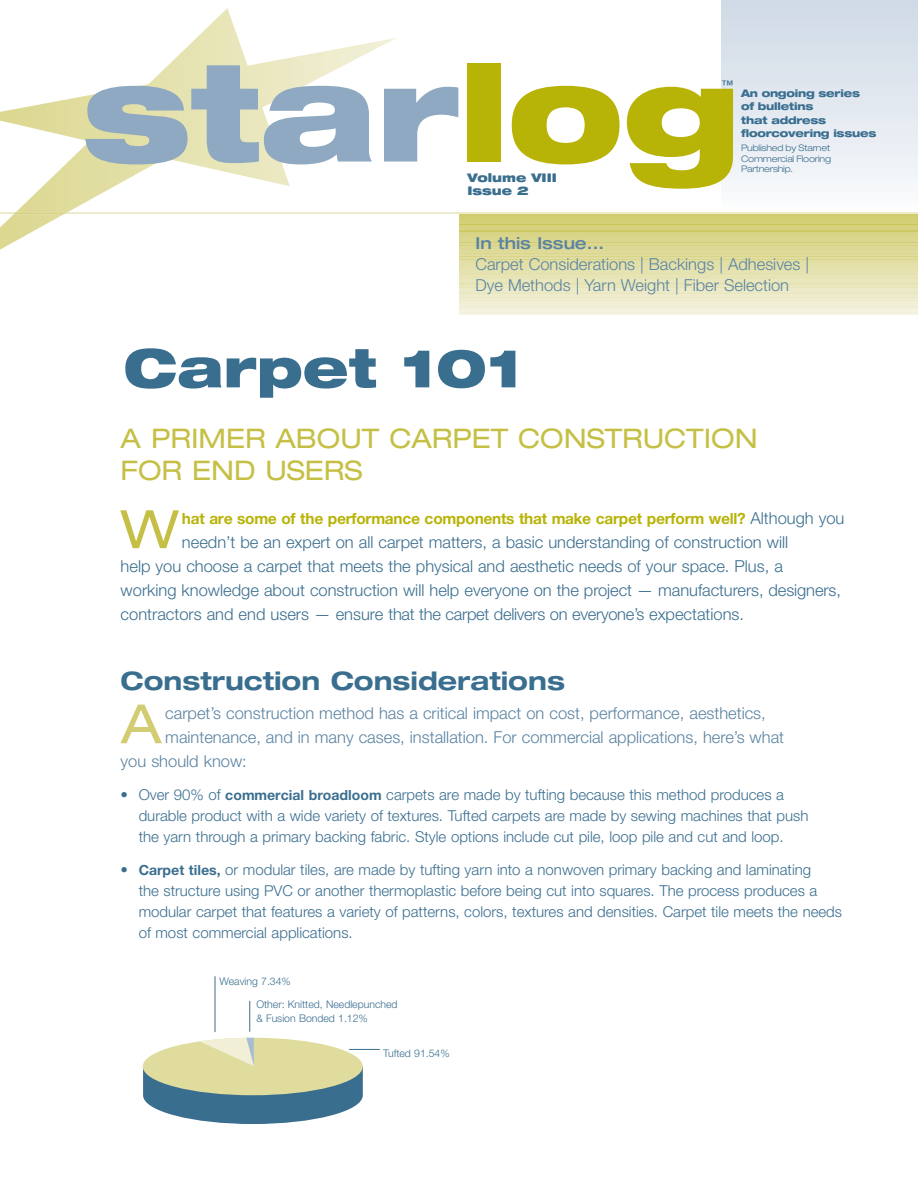
<style>
.page{position:relative;width:918px;height:1188px;background:#fff}
.page>*{position:absolute;margin:0;border:0;box-sizing:border-box;transform-origin:0 0}
.t1{font:900 expanded 133.05px "Helvetica Neue";letter-spacing:-.005em;color:#8ea9c1}
.t2{font:expanded 54.15px "Helvetica Neue";color:#d2cd73}
.t3{font:expanded 53.1px "Helvetica Neue";color:#c5c045}
.t4{font:900 expanded 52.8px "Helvetica Neue";color:#3a6e8f}
.t5{font:expanded 27px/31.5px "Helvetica Neue";color:#c5c045}
.t6{font:700 expanded 25.5px "Helvetica Neue";color:#3a6e8f}
.t7{font:300 16.5px/24px "Helvetica Neue";color:#3a6e8f}
.t8{font:300 16.5px/21px "Helvetica Neue";color:#5a83a2}
.t9{font:16.5px "Helvetica Neue H75";letter-spacing:-.015em;color:#b8b307}
.t10{font:500 expanded 16.5px "Helvetica Neue";color:#5a83a2}
.t11{font:300 15px/21px "Helvetica Neue";color:#3a6e8f}
.t12{font:900 expanded 12px/13.5px "Helvetica Neue";color:#3a6e8f}
.t13{font:500 12px "Helvetica Neue";color:#3a6e8f}
.t14{font:300 10.5px/13.5px "Helvetica Neue";color:#3a6e8f}
.t15{font:800 expanded 10.5px/13.5px "Helvetica Neue";letter-spacing:-.02em;color:#3a6e8f}
.t16{font:300 expanded 9px/10.5px "Helvetica Neue";letter-spacing:-.02em;color:#3a6e8f;text-align:justify}
.s1{color:#b8b307}
.s2{font-family:"Helvetica Neue";font-weight:300;color:#3a6e8f}
.s3{font-family:"Helvetica Neue H75";font-weight:400}
</style>
<div class="page">
<div style="left:722px;top:0;width:196px;height:213px;background:linear-gradient(to bottom,#ced8e5,#fafbfd)"></div>
<hr style="left:0;top:213px;width:918px;height:1px;background:#edebca">
<svg style="left:0;top:8px;width:397px;height:205px"></svg>
<svg style="left:0;top:213px;width:66px;height:37px"></svg>
<hr style="left:460px;top:215px;width:458px;height:1px;background:#c6c149">
<hr style="left:460px;top:216px;width:458px;height:2px;background:#c7c24b">
<hr style="left:460px;top:218px;width:458px;height:2px;background:#c8c24f">
<hr style="left:460px;top:220px;width:458px;height:2px;background:#c9c452">
<hr style="left:460px;top:222px;width:458px;height:2px;background:#cac556">
<hr style="left:460px;top:224px;width:458px;height:2px;background:#cac558">
<hr style="left:460px;top:226px;width:458px;height:1px;background:#cbc65b">
<hr style="left:460px;top:227px;width:458px;height:1px;background:#cbc65d">
<hr style="left:460px;top:228px;width:458px;height:2px;background:#ccc75f">
<hr style="left:460px;top:230px;width:458px;height:1px;background:#cdc861">
<hr style="left:460px;top:231px;width:458px;height:1px;background:#cec863">
<hr style="left:460px;top:232px;width:458px;height:2px;background:#cec965">
<hr style="left:460px;top:234px;width:458px;height:1px;background:#cec968">
<hr style="left:460px;top:235px;width:458px;height:1px;background:#cfca69">
<hr style="left:460px;top:236px;width:458px;height:2px;background:#d0cb6b">
<hr style="left:460px;top:238px;width:458px;height:1px;background:#d1cc6d">
<hr style="left:460px;top:239px;width:458px;height:1px;background:#d1cc6f">
<hr style="left:460px;top:240px;width:458px;height:2px;background:#d1cc71">
<hr style="left:460px;top:242px;width:458px;height:1px;background:#d2cd73">
<hr style="left:460px;top:243px;width:458px;height:1px;background:#d3ce75">
<hr style="left:460px;top:244px;width:458px;height:2px;background:#d4cf76">
<hr style="left:460px;top:246px;width:458px;height:1px;background:#d4d079">
<hr style="left:460px;top:247px;width:458px;height:1px;background:#d5d07b">
<hr style="left:460px;top:248px;width:458px;height:2px;background:#d5d07c">
<hr style="left:460px;top:250px;width:458px;height:1px;background:#d6d17f">
<hr style="left:460px;top:251px;width:458px;height:1px;background:#d6d280">
<hr style="left:460px;top:252px;width:458px;height:2px;background:#d7d382">
<hr style="left:460px;top:254px;width:458px;height:1px;background:#d8d484">
<hr style="left:460px;top:255px;width:458px;height:1px;background:#d9d486">
<hr style="left:460px;top:256px;width:458px;height:2px;background:#d9d487">
<hr style="left:460px;top:258px;width:458px;height:1px;background:#d9d58a">
<hr style="left:460px;top:259px;width:458px;height:1px;background:#d9d58b">
<hr style="left:460px;top:260px;width:458px;height:2px;background:#dbd78d">
<hr style="left:460px;top:262px;width:458px;height:1px;background:#dcd890">
<hr style="left:460px;top:263px;width:458px;height:1px;background:#dcd891">
<hr style="left:460px;top:264px;width:458px;height:2px;background:#dcd993">
<hr style="left:460px;top:266px;width:458px;height:1px;background:#ddd996">
<hr style="left:460px;top:267px;width:458px;height:1px;background:#ddd997">
<hr style="left:460px;top:268px;width:458px;height:2px;background:#deda99">
<hr style="left:460px;top:270px;width:458px;height:1px;background:#dfdc9c">
<hr style="left:460px;top:271px;width:458px;height:1px;background:#dfdc9d">
<hr style="left:460px;top:272px;width:458px;height:2px;background:#e0dd9f">
<hr style="left:460px;top:274px;width:458px;height:1px;background:#e1dda1">
<hr style="left:460px;top:275px;width:458px;height:2px;background:#e1dea3">
<hr style="left:460px;top:277px;width:458px;height:2px;background:#e2dfa6">
<hr style="left:460px;top:279px;width:458px;height:2px;background:#e3e0a9">
<hr style="left:460px;top:281px;width:458px;height:2px;background:#e4e1ad">
<hr style="left:460px;top:283px;width:458px;height:2px;background:#e5e2af">
<hr style="left:460px;top:285px;width:458px;height:2px;background:#e6e3b3">
<hr style="left:460px;top:287px;width:458px;height:2px;background:#e7e4b5">
<hr style="left:460px;top:289px;width:458px;height:2px;background:#e8e5b9">
<hr style="left:460px;top:291px;width:458px;height:2px;background:#e8e6bc">
<hr style="left:460px;top:293px;width:458px;height:2px;background:#eae7bf">
<hr style="left:460px;top:295px;width:458px;height:2px;background:#ebe8c2">
<hr style="left:460px;top:297px;width:458px;height:1px;background:#ebe9c4">
<hr style="left:460px;top:298px;width:458px;height:1px;background:#ebe9c6">
<hr style="left:460px;top:299px;width:458px;height:2px;background:#eceac8">
<hr style="left:460px;top:301px;width:458px;height:1px;background:#edebcb">
<hr style="left:460px;top:302px;width:458px;height:1px;background:#eeeccc">
<hr style="left:460px;top:303px;width:458px;height:2px;background:#efedce">
<hr style="left:460px;top:305px;width:458px;height:1px;background:#efeed1">
<hr style="left:460px;top:306px;width:458px;height:1px;background:#efeed2">
<hr style="left:460px;top:307px;width:458px;height:2px;background:#f0efd4">
<hr style="left:460px;top:309px;width:458px;height:1px;background:#f1f0d7">
<hr style="left:460px;top:310px;width:458px;height:1px;background:#f2f0d9">
<hr style="left:460px;top:311px;width:458px;height:2px;background:#f3f1db">
<hr style="left:460px;top:313px;width:458px;height:1px;background:#f3f2de">
<hr style="left:460px;top:314px;width:458px;height:1px;background:#f3f2df">
<svg style="left:143px;top:1038px;width:220px;height:86px;background:#acbca8"></svg>
<hr style="left:249px;top:1001px;width:1px;height:31px;background:#3a6e8f">
<hr style="left:215px;top:976px;width:1px;height:56px;background:#3a6e8f">
<hr style="left:349px;top:1049px;width:31px;height:1px;background:#3a6e8f">
<h1 class="t1" style="left:82px;top:63px;width:660px">star<span class="s1">log</span></h1>
<p class="t13" style="left:721px;top:80px;width:13px">™</p>
<p class="t15" style="left:741px;top:87px;width:137px">An ongoing series<br>of bulletins<br>that address floorcovering issues</p>
<p class="t16" style="left:741px;top:144px;width:91px">Published by Starnet Commercial Flooring Partnership.</p>
<p class="t12" style="left:467px;top:172px;width:91px">Volume VIII<br>Issue 2</p>
<p class="t10" style="left:475px;top:237px;width:130px">In this Issue...</p>
<p class="t8" style="left:475px;top:255px;width:335px">Carpet Considerations | Backings | Adhesives |<br>Dye Methods | Yarn Weight | Fiber Selection</p>
<h3 class="t4" style="left:124px;top:348px;width:400px">Carpet 101</h3>
<h3 class="t5" style="left:121px;top:426px;width:639px">A PRIMER ABOUT CARPET CONSTRUCTION<br>FOR END USERS</h3>
<h3 class="t3" style="left:121px;top:510px;width:59px">W</h3>
<p class="t9" style="left:182px;top:512px;width:664px">hat are some of the performance components that make carpet perform well? <span class="s2">Although you</span></p>
<p class="t7" style="left:121px;top:532px;width:722px;text-indent:61px">needn’t be an expert on all carpet matters, a basic understanding of construction will<br>help you choose a carpet that meets the physical and aesthetic needs of your space. Plus, a working knowledge about construction will help everyone on the project — manufacturers, designers, contractors and end users — ensure that the carpet delivers on everyone’s expectations.</p>
<h3 class="t6" style="left:121px;top:672px;width:446px">Construction Considerations</h3>
<h2 class="t2" style="left:121px;top:704px;width:43px">A</h2>
<p class="t8" style="left:165px;top:704px;width:602px">carpet’s construction method has a critical impact on cost, performance, aesthetics,</p>
<p class="t8" style="left:165px;top:728px;width:620px">maintenance, and in many cases, installation. For commercial applications, here’s what</p>
<p class="t8" style="left:121px;top:752px;width:128px">you should know:</p>
<p class="t11" style="left:139px;top:786px;width:671px;text-indent:-18px">• Over 90% of <span class="s3">commercial broadloom</span> carpets are made by tufting because this method produces a durable product with a wide variety of textures. Tufted carpets are made by sewing machines that push the yarn through a primary backing fabric. Style options include cut pile, loop pile and cut and loop.</p>
<p class="t11" style="left:139px;top:861px;width:705px;text-indent:-18px">• <span class="s3">Carpet tiles,</span> or modular tiles, are made by tufting yarn into a nonwoven primary backing and laminating<br>the structure using PVC or another thermoplastic before being cut into squares. The process produces a modular carpet that features a variety of patterns, colors, textures and densities. Carpet tile meets the needs of most commercial applications.</p>
<p class="t14" style="left:219px;top:975px;width:73px">Weaving 7.34%</p>
<p class="t14" style="left:256px;top:999px;width:143px">Other: Knitted, Needlepunched &amp; Fusion Bonded 1.12%</p>
<p class="t14" style="left:383px;top:1047px;width:68px">Tufted 91.54%</p>
</div>
